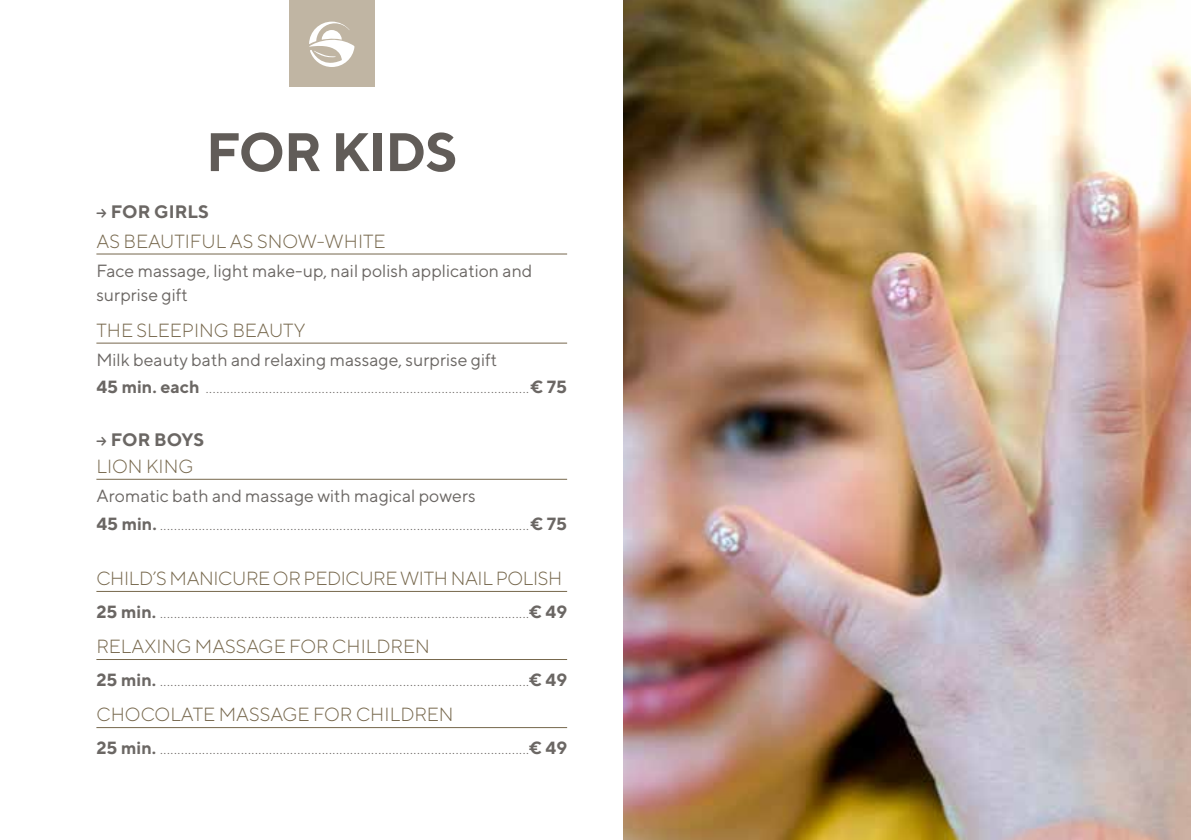
<style>
.page{position:relative;width:1191px;height:840px;background:#fff}
.page>*{position:absolute;margin:0;border:0;box-sizing:border-box;transform-origin:0 0}
.t1{font:700 54px "TT Norms";letter-spacing:-.02em;color:#615c58}
.t2{font:300 19px "TT Norms";color:#76674c}
.t3{font:300 19px "TT Norms";letter-spacing:-.02em;color:#76674c}
.t4{font:700 18px "TT Norms";color:#6b6764}
.t5{font:300 17.6px/27px "TT Norms";color:#6b6764}
.t6{font:17.6px/24px "TT Norms";color:#6b6764}
.s1{font-weight:400}
.s2{font-weight:700}
</style>
<div class="page">
<img style="left:624px;top:0;width:567px;height:839px">
<div style="left:289px;top:0;width:85px;height:87px;background:#c0b5a3"></div>
<svg style="left:309px;top:22px;width:45px;height:45px"></svg>
<hr style="left:96px;top:253px;width:471px;height:1px;background:#76674c">
<hr style="left:96px;top:342px;width:471px;height:1px;background:#76674c">
<hr style="left:96px;top:478px;width:471px;height:1px;background:#76674c">
<hr style="left:96px;top:590px;width:471px;height:1px;background:#76674c">
<hr style="left:96px;top:658px;width:471px;height:1px;background:#76674c">
<hr style="left:96px;top:726px;width:471px;height:1px;background:#76674c">
<h1 class="t1" style="left:206px;top:118px;width:253px">FOR KIDS</h1>
<p class="t4" style="left:111px;top:200px;width:99px">FOR GIRLS</p>
<p class="t2" style="left:96px;top:229px;width:291px">AS BEAUTIFUL AS SNOW-WHITE</p>
<p class="t6" style="left:96px;top:258px;width:437px">Face massage, light make-up, nail polish application and surprise gift</p>
<p class="t2" style="left:96px;top:318px;width:211px">THE SLEEPING BEAUTY</p>
<p class="t5" style="left:96px;top:346px;width:472px"><span class="s1">Milk beauty bath and relaxing massage, surprise gift<br></span><span class="s2">45 min. each</span> ............................................................................................<span class="s2">€ 75</span></p>
<p class="t4" style="left:111px;top:428px;width:95px">FOR BOYS</p>
<p class="t2" style="left:96px;top:454px;width:99px">LION KING</p>
<p class="t5" style="left:96px;top:482px;width:472px"><span class="s1">Aromatic bath and massage with magical powers<br></span><span class="s2">45 min.</span> .........................................................................................................<span class="s2">€ 75</span></p>
<p class="t3" style="left:96px;top:566px;width:467px">CHILD’S MANICURE OR PEDICURE WITH NAIL POLISH</p>
<p class="t5" style="left:96px;top:597px;width:472px"><span class="s2">25 min.</span> .........................................................................................................<span class="s2">€ 49</span></p>
<p class="t2" style="left:96px;top:634px;width:335px">RELAXING MASSAGE FOR CHILDREN</p>
<p class="t5" style="left:96px;top:665px;width:472px"><span class="s2">25 min.</span> .........................................................................................................<span class="s2">€ 49</span></p>
<p class="t2" style="left:96px;top:702px;width:359px">CHOCOLATE MASSAGE FOR CHILDREN</p>
<p class="t5" style="left:96px;top:733px;width:472px"><span class="s2">25 min.</span> .........................................................................................................<span class="s2">€ 49</span></p>
</div>
